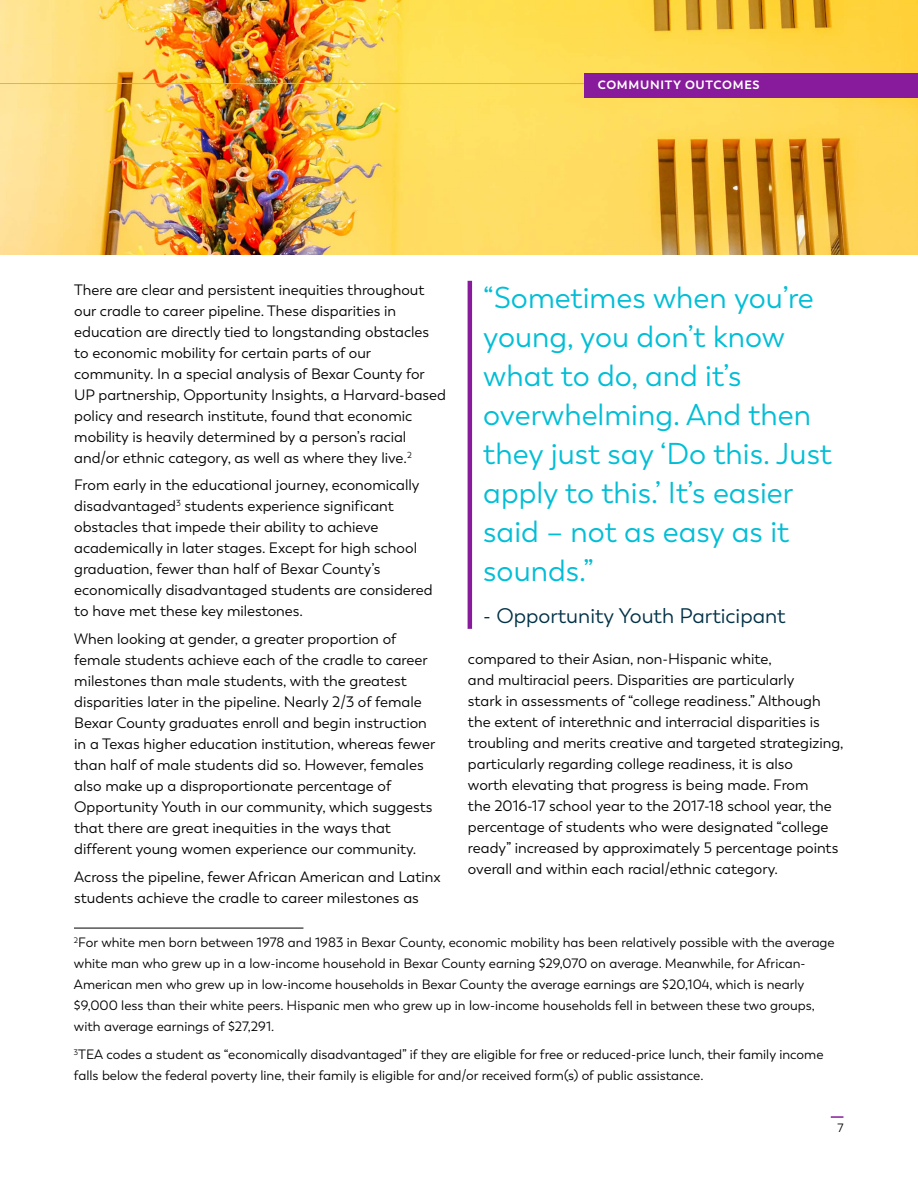
<style>
.page{position:relative;width:918px;height:1188px;background:#fff}
.page>*{position:absolute;margin:0;border:0;box-sizing:border-box;transform-origin:0 0}
.t1{font:30px/39px "Trenda";color:#00bed6}
.t2{font:21px "Trenda";color:#003146}
.t3{font:15px/21px "Trenda";color:#000}
.t4{font:13.5px/21px "Trenda";color:#000}
.t5{font:700 12px "Trenda";letter-spacing:.06em;color:#fff}
.t6{font:12px "Trenda";color:#000}
</style>
<div class="page">
<svg style="left:831px;top:1116px;width:12px;height:2px"></svg>
<img style="left:0;top:0;width:918px;height:255px">
<hr style="left:0;top:83px;width:843px;height:1px;background:#a5cf4f">
<hr style="left:74px;top:928px;width:229px;height:1px;background:#000">
<div style="left:584px;top:73px;width:334px;height:24px;background:#881b9c"></div>
<hr style="left:468px;top:281px;width:4px;height:348px;background:#881b9c">
<p class="t5" style="left:598px;top:78px;width:163px">COMMUNITY OUTCOMES</p>
<p class="t3" style="left:74px;top:279px;width:373px">There are clear and persistent inequities throughout our cradle to career pipeline. These disparities in education are directly tied to longstanding obstacles to economic mobility for certain parts of our community. In a special analysis of Bexar County for UP partnership, Opportunity Insights, a Harvard-based policy and research institute, found that economic mobility is heavily determined by a person’s racial and/or ethnic category, as well as where they live.<sup>2</sup></p>
<p class="t3" style="left:74px;top:475px;width:360px">From early in the educational journey, economically disadvantaged<sup>3</sup> students experience significant obstacles that impede their ability to achieve academically in later stages. Except for high school graduation, fewer than half of Bexar County’s economically disadvantaged students are considered to have met these key milestones.</p>
<p class="t3" style="left:74px;top:629px;width:363px">When looking at gender, a greater proportion of female students achieve each of the cradle to career milestones than male students, with the greatest disparities later in the pipeline. Nearly 2/3 of female Bexar County graduates enroll and begin instruction in a Texas higher education institution, whereas fewer than half of male students did so. However, females also make up a disproportionate percentage of Opportunity Youth in our community, which suggests that there are great inequities in the ways that different young women experience our community.</p>
<p class="t3" style="left:74px;top:866px;width:368px">Across the pipeline, fewer African American and Latinx students achieve the cradle to career milestones as</p>
<h1 class="t1" style="left:483px;top:279px;width:350px">“Sometimes when you’re young, you don’t know what to do, and it’s overwhelming. And then they just say ‘Do this. Just apply to this.’ It’s easier said – not as easy as it sounds.”</h1>
<h2 class="t2" style="left:483px;top:604px;width:304px">- Opportunity Youth Participant</h2>
<p class="t3" style="left:468px;top:649px;width:377px">compared to their Asian, non-Hispanic white,<br>and multiracial peers. Disparities are particularly<br>stark in assessments of “college readiness.” Although the extent of interethnic and interracial disparities is troubling and merits creative and targeted strategizing, particularly regarding college readiness, it is also<br>worth elevating that progress is being made. From<br>the 2016-17 school year to the 2017-18 school year, the percentage of students who were designated “college ready” increased by approximately 5 percentage points overall and within each racial/ethnic category.</p>
<p class="t4" style="left:74px;top:932px;width:762px"><sup>2</sup>For white men born between 1978 and 1983 in Bexar County, economic mobility has been relatively possible with the average white man who grew up in a low-income household in Bexar County earning $29,070 on average. Meanwhile, for African-American men who grew up in low-income households in Bexar County the average earnings are $20,104, which is nearly $9,000 less than their white peers. Hispanic men who grew up in low-income households fell in between these two groups, with average earnings of $27,291.</p>
<p class="t4" style="left:74px;top:1044px;width:751px"><sup>3</sup>TEA codes a student as “economically disadvantaged” if they are eligible for free or reduced-price lunch, their family income falls below the federal poverty line, their family is eligible for and/or received form(s) of public assistance.</p>
<p class="t6" style="left:837px;top:1120px;width:8px">7</p>
</div>
